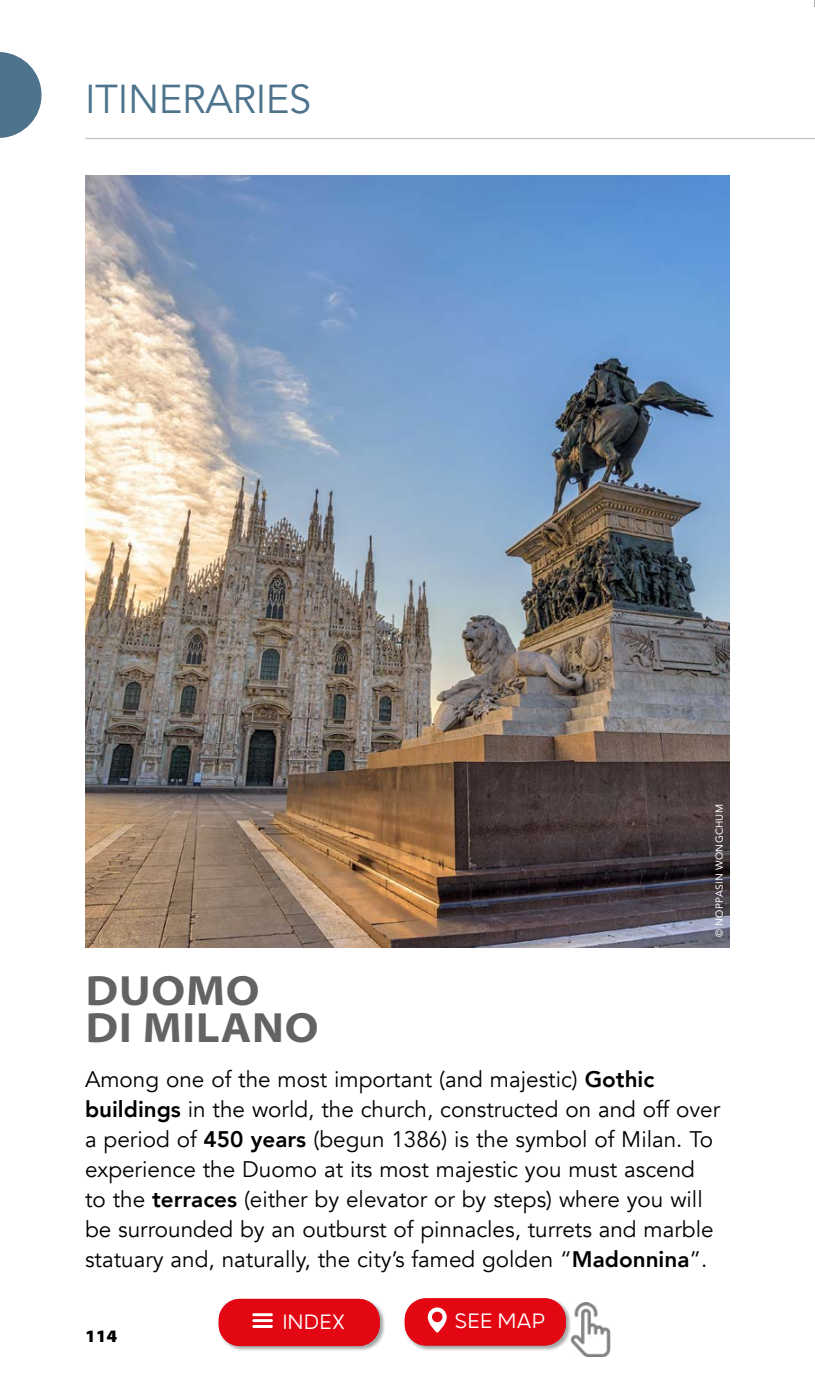
<style>
.page{position:relative;width:815px;height:1382px;background:#fff}
.page>*{position:absolute;margin:0;border:0;box-sizing:border-box;transform-origin:0 0}
.t1{font:700 semi-expanded 42.5px/37.5px "Myriad Pro";letter-spacing:.02em;color:#646363}
.t2{font:40px "Avenir LT Std";letter-spacing:-.01em;color:#4d738d}
.t3{font:300 25px "Grold";color:#fff}
.t4{font:22.5px/30px "Avenir";color:#000}
.t5{font:900 semi-expanded 17.5px "Myriad Pro";color:#000}
.t6{font:10px "Avenir LT Std";letter-spacing:.03em;color:#fff}
.s1{font-weight:800}
</style>
<div class="page">
<img style="left:85px;top:175px;width:645px;height:773px">
<svg style="left:0;top:52px;width:42px;height:86px"></svg>
<hr style="left:85px;top:138px;width:730px;height:1px;background:#cabeba">
<img style="left:571px;top:1303px;width:40px;height:54px">
<div style="left:219px;top:1298px;width:166px;height:53px;background:#000;opacity:.2"></div>
<div style="left:219px;top:1299px;width:161px;height:47px;background:#e30613;border-radius:21px"></div>
<div style="left:405px;top:1298px;width:166px;height:53px;background:#000;opacity:.2"></div>
<div style="left:405px;top:1298px;width:161px;height:47px;background:#e30613;border-radius:21px"></div>
<svg style="left:428px;top:1307px;width:19px;height:26px"></svg>
<hr style="left:252px;top:1313px;width:21px;height:3px;background:#fff">
<hr style="left:252px;top:1319px;width:21px;height:3px;background:#fff">
<hr style="left:252px;top:1325px;width:21px;height:3px;background:#fff">
<h2 class="t2" style="left:85px;top:76px;width:228px">ITINERARIES</h2>
<p class="t6" style="left:714px;top:937px;width:135px;rotate:-90deg">© NOPPASIN WONGCHUM</p>
<h1 class="t1" style="left:86px;top:972px;width:234px">DUOMO<br>DI MILANO</h1>
<p class="t4" style="left:85px;top:1065px;width:637px">Among one of the most important (and majestic) <span class="s1">Gothic buildings</span> in the world, the church, constructed on and off over a period of <span class="s1">450 years</span> (begun 1386) is the symbol of Milan. To experience the Duomo at its most majestic you must ascend to the <span class="s1">terraces</span> (either by elevator or by steps) where you will be surrounded by an outburst of pinnacles, turrets and marble statuary and, naturally, the city’s famed golden “<span class="s1">Madonnina</span>”.</p>
<p class="t5" style="left:85px;top:1326px;width:34px">114</p>
<p class="t3" style="left:282px;top:1307px;width:64px">INDEX</p>
<p class="t3" style="left:454px;top:1306px;width:92px">SEE MAP</p>
</div>
